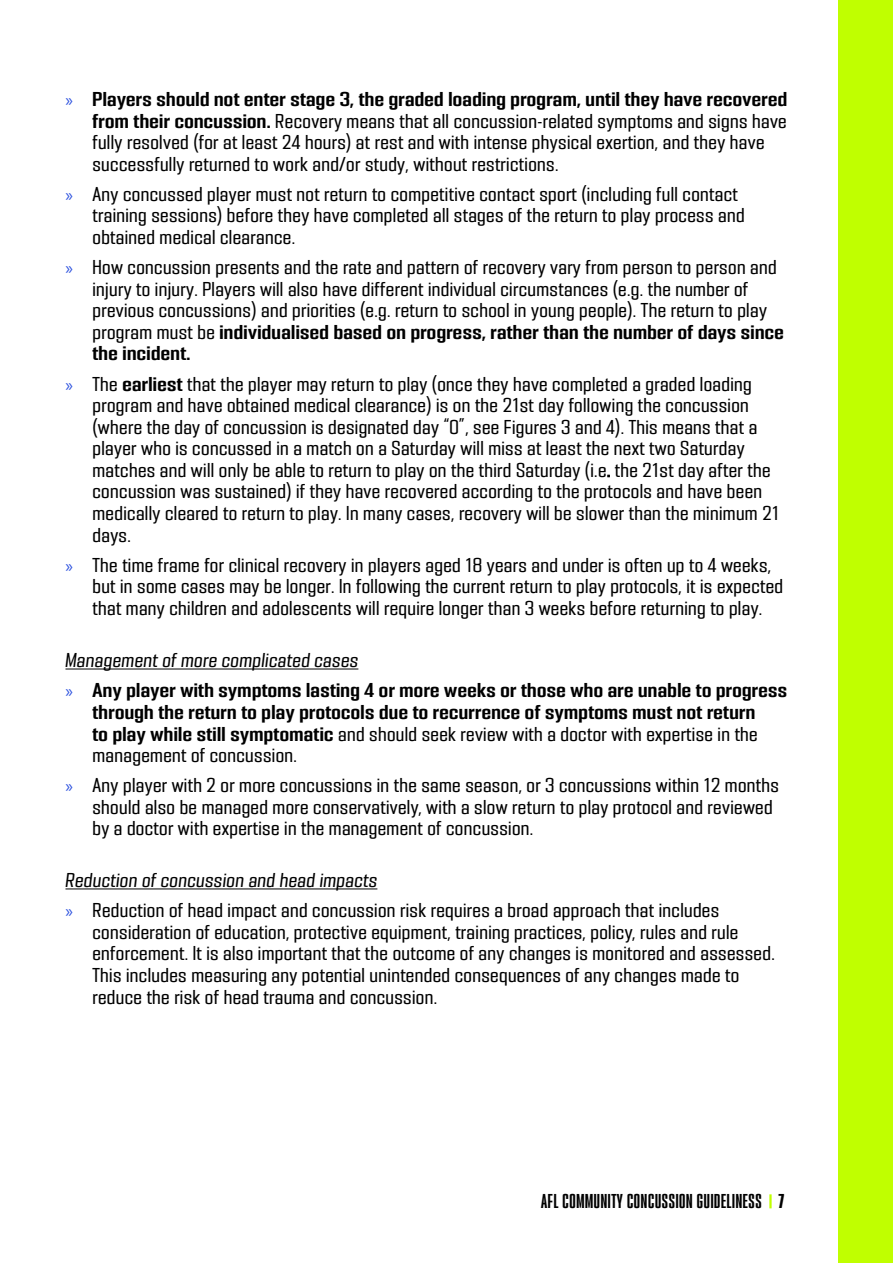
<style>
.page{position:relative;width:893px;height:1263px;background:#fff}
.page>*{position:absolute;margin:0;border:0;box-sizing:border-box;transform-origin:0 0}
.t1{font:18px/21.6px "PODIUM Sharp 4.7";letter-spacing:.02em;color:#000}
.t2{font:18px/21.6px "PODIUM Sharp 4.9";letter-spacing:.02em;color:#000}
.t3{font:18px "PODIUM Sharp 4.7 italic";letter-spacing:.02em;color:#000}
.t4{font:18px "PODIUM Sharp 2.9";letter-spacing:.04em;color:#000}
.s1{font-family:"Myriad Pro";color:#2d52df}
.s2{font-family:"PODIUM Sharp 4.9"}
.s3{font-family:"PODIUM Sharp 4.7"}
.s4{font-family:"PODIUM Sharp 2.10"}
</style>
<div class="page">
<div style="left:839px;top:0;width:54px;height:1263px;background:#c0ff00"></div>
<hr style="left:769px;top:1194px;width:3px;height:14px;background:#c0ff00">
<hr style="left:65px;top:668px;width:293px;height:1px;background:#000">
<hr style="left:65px;top:888px;width:312px;height:1px;background:#000">
<p class="t2" style="left:65px;top:88px;width:723px"><span class="s1">»</span> Players should not enter stage 3, the graded loading program, until they have recovered</p>
<p class="t1" style="left:92px;top:110px;width:696px"><span class="s2">from their concussion.</span> Recovery means that all concussion-related symptoms and signs have fully resolved (for at least 24 hours) at rest and with intense physical exertion, and they have successfully returned to work and/or study, without restrictions.</p>
<p class="t1" style="left:92px;top:183px;width:654px;text-indent:-27px"><span class="s1">»</span> Any concussed player must not return to competitive contact sport (including full contact training sessions) before they have completed all stages of the return to play process and obtained medical clearance.</p>
<p class="t1" style="left:92px;top:256px;width:686px;text-indent:-27px"><span class="s1">»</span> How concussion presents and the rate and pattern of recovery vary from person to person and injury to injury. Players will also have different individual circumstances (e.g. the number of previous concussions) and priorities (e.g. return to school in young people). The return to play</p>
<p class="t2" style="left:92px;top:321px;width:693px"><span class="s3">program must be</span> individualised based on progress, rather than the number of days since the incident.</p>
<p class="t1" style="left:92px;top:373px;width:688px;text-indent:-27px"><span class="s1">»</span> The <span class="s2">earliest</span> that the player may return to play (once they have completed a graded loading program and have obtained medical clearance) is on the 21st day following the concussion (where the day of concussion is designated day “0”, see Figures 3 and 4). This means that a player who is concussed in a match on a Saturday will miss at least the next two Saturday matches and will only be able to return to play on the third Saturday (i.e. the 21st day after the concussion was sustained) if they have recovered according to the protocols and have been medically cleared to return to play. In many cases, recovery will be slower than the minimum 21 days.</p>
<p class="t1" style="left:92px;top:554px;width:692px;text-indent:-27px"><span class="s1">»</span> The time frame for clinical recovery in players aged 18 years and under is often up to 4 weeks, but in some cases may be longer. In following the current return to play protocols, it is expected that many children and adolescents will require longer than 3 weeks before returning to play.</p>
<p class="t3" style="left:65px;top:649px;width:294px">Management of more complicated cases</p>
<p class="t2" style="left:65px;top:679px;width:723px;text-align:center"><span class="s1">»</span> Any player with symptoms lasting 4 or more weeks or those who are unable to progress through the return to play protocols due to recurrence of symptoms must not return</p>
<p class="t1" style="left:92px;top:723px;width:667px"><span class="s2">to play while still symptomatic</span> and should seek review with a doctor with expertise in the management of concussion.</p>
<p class="t1" style="left:92px;top:774px;width:688px;text-indent:-27px"><span class="s1">»</span> Any player with 2 or more concussions in the same season, or 3 concussions within 12 months should also be managed more conservatively, with a slow return to play protocol and reviewed by a doctor with expertise in the management of concussion.</p>
<p class="t3" style="left:65px;top:869px;width:313px">Reduction of concussion and head impacts</p>
<p class="t1" style="left:92px;top:899px;width:684px;text-indent:-27px"><span class="s1">»</span> Reduction of head impact and concussion risk requires a broad approach that includes consideration of education, protective equipment, training practices, policy, rules and rule enforcement. It is also important that the outcome of any changes is monitored and assessed.<br>This includes measuring any potential unintended consequences of any changes made to reduce the risk of head trauma and concussion.</p>
<p class="t4" style="left:541px;top:1190px;width:245px">AFL COMMUNITY CONCUSSION GUIDELINESS <span class="s4">7</span></p>
</div>
